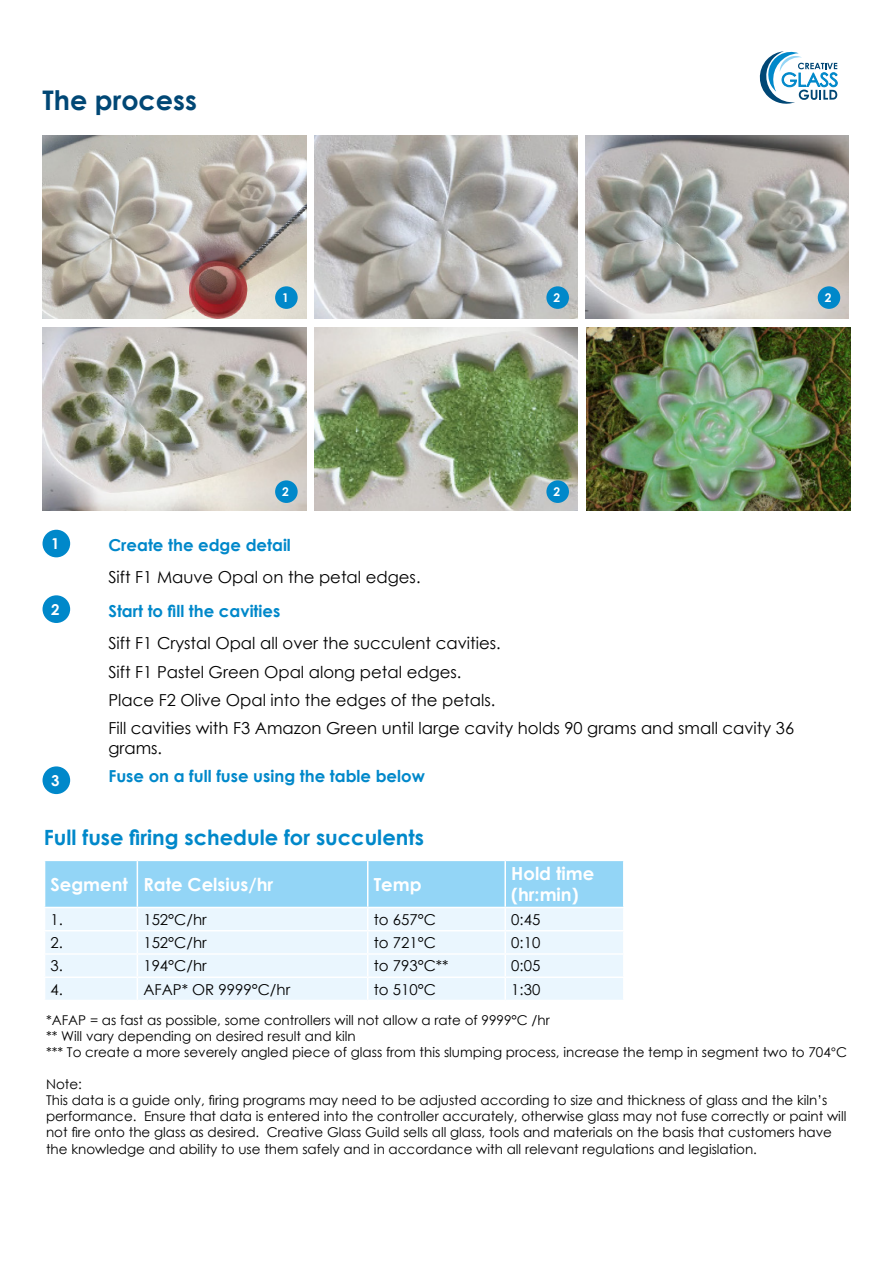
<style>
.page{position:relative;width:893px;height:1263px;background:#fff}
.page>*{position:absolute;margin:0;border:0;box-sizing:border-box;transform-origin:0 0}
.t1{font:700 27px "Century Gothic";color:#004775}
.t2{font:700 21px "Century Gothic";color:#0088ca}
.t3{font:700 18px/21.6px "Century Gothic";color:#fff}
.t4{font:16.5px/28.3px "Century Gothic";color:#000}
.t5{font:700 16.5px "Century Gothic";color:#0088ca}
.t6{font:15px "Century Gothic";color:#000}
.t7{font:700 15px "Century Gothic";color:#fff}
.t8{font:13.5px/16.2px "Century Gothic";color:#000}
.t9{font:700 12px "Century Gothic";color:#fff}
.s1{font-family:"Helvetica Neue LT Std"}
</style>
<div class="page">
<svg style="left:759px;top:51px;width:79px;height:53px"></svg>
<img style="left:43px;top:135px;width:263px;height:184px">
<img style="left:43px;top:328px;width:263px;height:183px">
<img style="left:314px;top:135px;width:264px;height:184px">
<img style="left:314px;top:328px;width:264px;height:183px">
<img style="left:587px;top:328px;width:263px;height:183px">
<img style="left:585px;top:135px;width:264px;height:184px">
<div style="left:43px;top:530px;width:27px;height:27px;background:#0088ca;border-radius:50%"></div>
<div style="left:43px;top:595px;width:27px;height:28px;background:#0088ca;border-radius:50%"></div>
<div style="left:43px;top:766px;width:27px;height:28px;background:#0088ca;border-radius:50%"></div>
<div style="left:275px;top:286px;width:23px;height:23px;background:#0088ca;border-radius:50%"></div>
<div style="left:275px;top:480px;width:23px;height:23px;background:#0088ca;border-radius:50%"></div>
<div style="left:546px;top:286px;width:23px;height:23px;background:#0088ca;border-radius:50%"></div>
<div style="left:546px;top:480px;width:23px;height:23px;background:#0088ca;border-radius:50%"></div>
<div style="left:818px;top:286px;width:22px;height:23px;background:#0088ca;border-radius:50%"></div>
<svg style="left:45px;top:860px;width:579px;height:140px;background:#cfebfb"></svg>
<hr style="left:504px;top:978px;width:2px;height:22px;background:#fff">
<h1 class="t1" style="left:43px;top:80px;width:156px">The process</h1>
<p class="t9" style="left:282px;top:289px;width:8px">1</p>
<p class="t9" style="left:554px;top:289px;width:8px">2</p>
<p class="t9" style="left:825px;top:289px;width:8px">2</p>
<p class="t7" style="left:51px;top:532px;width:10px">1</p>
<p class="t7" style="left:51px;top:598px;width:10px">2</p>
<p class="t7" style="left:51px;top:769px;width:10px">3</p>
<p class="t9" style="left:282px;top:483px;width:8px">2</p>
<p class="t9" style="left:554px;top:483px;width:8px">2</p>
<p class="t5" style="left:108px;top:532px;width:184px">Create the edge detail</p>
<p class="t4" style="left:108px;top:563px;width:314px">Sift F1 Mauve Opal on the petal edges.</p>
<p class="t5" style="left:108px;top:598px;width:173px">Start to fill the cavities</p>
<p class="t4" style="left:108px;top:629px;width:687px">Sift F1 Crystal Opal all over the succulent cavities.<br>Sift F1 Pastel Green Opal along petal edges.<br>Place F2 Olive Opal into the edges of the petals.<br>Fill cavities with F3 Amazon Green until large cavity holds 90 grams and small cavity 36</p>
<p class="t4" style="left:108px;top:734px;width:55px">grams.</p>
<p class="t5" style="left:108px;top:764px;width:318px">Fuse on a full fuse using the table below</p>
<h2 class="t2" style="left:44px;top:821px;width:382px">Full fuse firing schedule for succulents</h2>
<h3 class="t3" style="left:51px;top:872px;width:224px">Segment Rate Celsius/hr</h3>
<h3 class="t3" style="left:374px;top:872px;width:49px">Temp</h3>
<h3 class="t3" style="left:511px;top:862px;width:85px">Hold time (hr:min)</h3>
<p class="t6" style="left:51px;top:909px;width:14px">1.</p>
<p class="t6" style="left:143px;top:909px;width:65px">152°C/hr</p>
<p class="t6" style="left:374px;top:909px;width:64px">to 657°C</p>
<p class="t6" style="left:511px;top:909px;width:31px">0:45</p>
<p class="t6" style="left:51px;top:932px;width:14px">2.</p>
<p class="t6" style="left:143px;top:932px;width:65px">152°C/hr</p>
<p class="t6" style="left:374px;top:932px;width:64px">to 721°C</p>
<p class="t6" style="left:511px;top:932px;width:31px">0:10</p>
<p class="t6" style="left:51px;top:955px;width:14px">3.</p>
<p class="t6" style="left:143px;top:955px;width:65px">194°C/hr</p>
<p class="t6" style="left:374px;top:955px;width:76px">to 793°C**</p>
<p class="t6" style="left:511px;top:955px;width:31px">0:05</p>
<p class="t6" style="left:51px;top:978px;width:14px">4.</p>
<p class="t6" style="left:143px;top:978px;width:148px">AFAP* OR 9999°C/hr</p>
<p class="t6" style="left:374px;top:978px;width:64px">to 510°C</p>
<p class="t6" style="left:511px;top:978px;width:31px">1:30</p>
<p class="t8" style="left:46px;top:1012px;width:803px">*AFAP = as fast as possible, some controllers will not allow a rate of 9999°C /hr<br>** Will vary depending on desired result and kiln<br>*** To create a more severely angled piece of glass from this slumping process, increase the temp in segment two to 704<span class="s1">°</span>C</p>
<p class="t8" style="left:46px;top:1076px;width:802px">Note:<br>This data is a guide only, firing programs may need to be adjusted according to size and thickness of glass and the kiln’s performance. Ensure that data is entered into the controller accurately, otherwise glass may not fuse correctly or paint will not fire onto the glass as desired. Creative Glass Guild sells all glass, tools and materials on the basis that customers have the knowledge and ability to use them safely and in accordance with all relevant regulations and legislation.</p>
</div>
